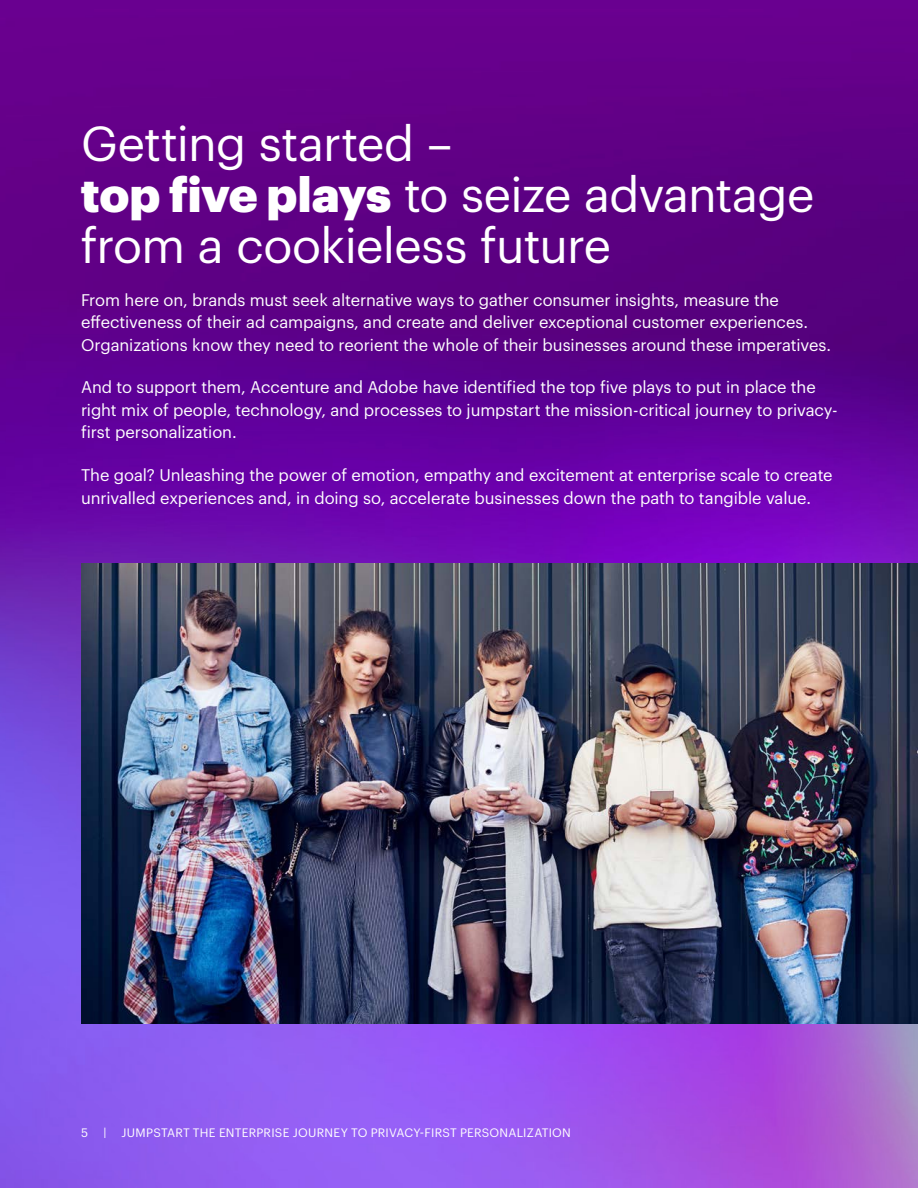
<style>
.page{position:relative;width:918px;height:1188px;background:#fff}
.page>*{position:absolute;margin:0;border:0;box-sizing:border-box;transform-origin:0 0}
.t1{font:48px/51px "Graphik";letter-spacing:-.015em;color:#fff}
.Body_12-17{font:16.5px/22.5px "Graphik";letter-spacing:-.005em;color:#fff}
.t2{font:12px "Graphik";letter-spacing:.015em;color:#fff}
.s1{font-weight:900}
</style>
<div class="page">
<img style="left:0;top:0;width:918px;height:1188px">
<img style="left:81px;top:564px;width:837px;height:460px">
<p class="t1" style="left:81px;top:114px;width:735px">Getting started –<br><span class="s1">top five plays</span> to seize advantage from a cookieless future</p>
<p class="Body_12-17" style="left:81px;top:287px;width:752px">From here on, brands must seek alternative ways to gather consumer insights, measure the effectiveness of their ad campaigns, and create and deliver exceptional customer experiences.<br>Organizations know they need to reorient the whole of their businesses around these imperatives.</p>
<p class="Body_12-17" style="left:81px;top:375px;width:758px">And to support them, Accenture and Adobe have identified the top five plays to put in place the right mix of people, technology, and processes to jumpstart the mission-critical journey to privacy&shy;first personalization.</p>
<p class="Body_12-17" style="left:81px;top:462px;width:753px">The goal? Unleashing the power of emotion, empathy and excitement at enterprise scale to create unrivalled experiences and, in doing so, accelerate businesses down the path to tangible value.</p>
<p class="t2" style="left:81px;top:1124px;width:9px">5</p>
<p class="t2" style="left:104px;top:1124px;width:469px">| JUMPSTART THE ENTERPRISE JOURNEY TO PRIVACY-FIRST PERSONALIZATION</p>
</div>
